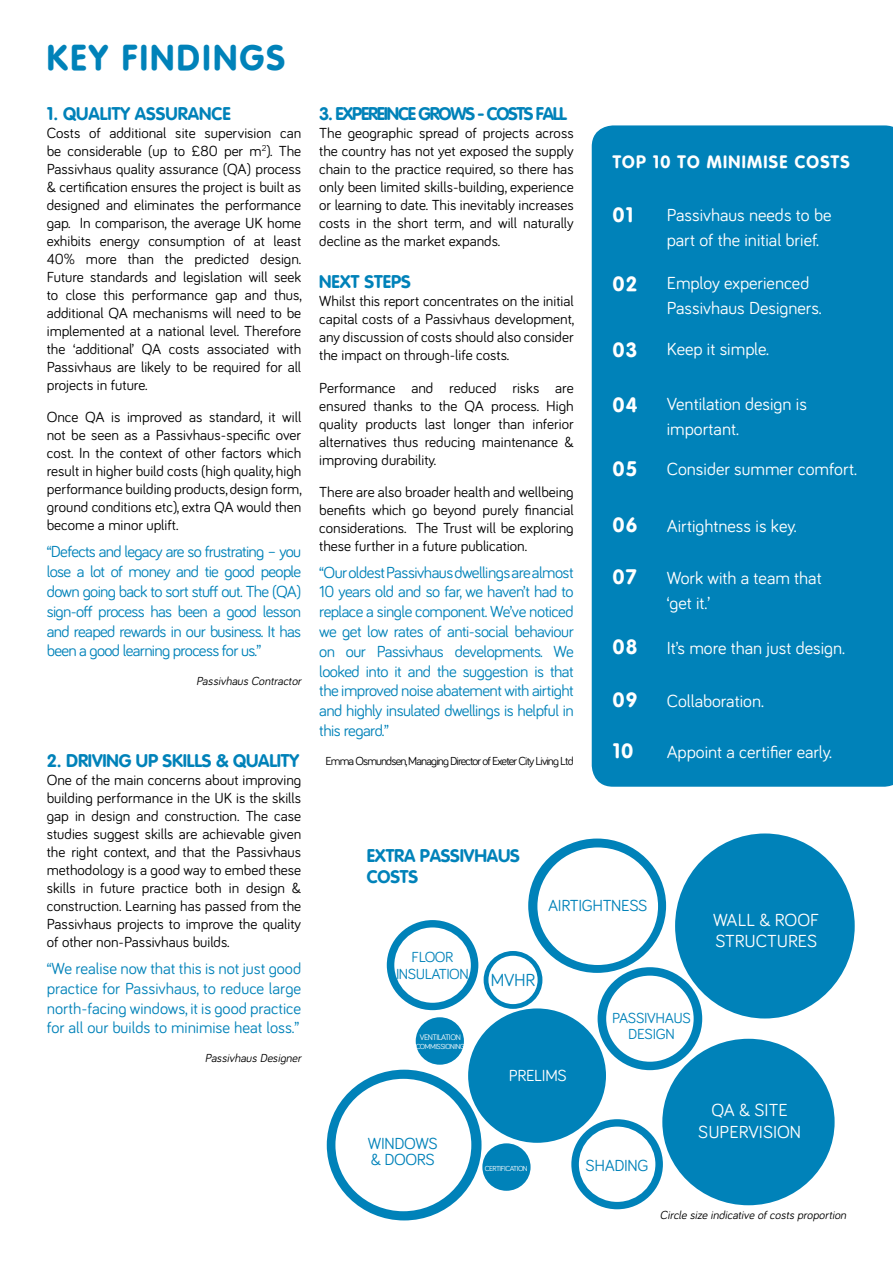
<style>
.page{position:relative;width:893px;height:1263px;background:#fff}
.page>*{position:absolute;margin:0;border:0;box-sizing:border-box;transform-origin:0 0}
.t1{font:700 36px "Vag";letter-spacing:.07em;color:#0082b9}
.t2{font:700 21px "Vag";letter-spacing:.07em;color:#fff}
.t3{font:18px/25.2px "Bariol";color:#fff}
.t4{font:18px/21px "VAG Rounded Bold";letter-spacing:-.01em;color:#0082b9}
.t5{font:18px "VAG Rounded Bold";letter-spacing:-.07em;color:#0082b9}
.t6{font:700 18px "Vag";letter-spacing:.07em;color:#fff}
.t7{font:18px "Bariol";color:#0082b9}
.t8{font:16.5px/19.8px "Bariol";letter-spacing:-.03em;color:#0082b9;text-align:justify}
.t9{font:16.5px "Bariol";letter-spacing:-.02em;color:#fff}
.t10{font:15px/18px "Bariol";color:#000;text-align:justify}
.t11{font:15px/16.5px "Bariol";letter-spacing:-.03em;color:#0082b9;text-align:center}
.t12{font:italic 12px "Bariol";color:#000}
.t13{font:12px "Bariol";letter-spacing:-.07em;color:#000}
.t14{font:8.25px "Bariol";letter-spacing:-.06em;color:#fff}
.t15{font:7.5px "Bariol";letter-spacing:-.06em;color:#fff}
.s1{color:#0082b9}
</style>
<div class="page">
<div style="left:592px;top:125px;width:301px;height:662px;background:#0082b9"></div>
<div style="left:675px;top:833px;width:180px;height:185px;background:#0082b9;border-radius:50%"></div>
<div style="left:662px;top:1039px;width:173px;height:166px;background:#0082b9;border-radius:50%"></div>
<div style="left:571px;top:1119px;width:92px;height:90px;background:#0082b9;border-radius:50%"></div>
<div style="left:579px;top:1126px;width:76px;height:76px;background:#fff;border-radius:50%"></div>
<div style="left:598px;top:967px;width:104px;height:103px;background:#0082b9;border-radius:50%"></div>
<div style="left:606px;top:976px;width:88px;height:86px;background:#fff;border-radius:50%"></div>
<div style="left:484px;top:951px;width:58px;height:58px;background:#0082b9;border-radius:50%"></div>
<div style="left:488px;top:956px;width:50px;height:48px;background:#fff;border-radius:50%"></div>
<div style="left:482px;top:1143px;width:49px;height:48px;background:#0082b9;border-radius:50%"></div>
<div style="left:528px;top:838px;width:138px;height:135px;background:#0082b9;border-radius:50%"></div>
<div style="left:537px;top:847px;width:121px;height:118px;background:#fff;border-radius:50%"></div>
<div style="left:468px;top:1008px;width:138px;height:135px;background:#0082b9;border-radius:50%"></div>
<div style="left:327px;top:1070px;width:154px;height:150px;background:#0082b9;border-radius:50%"></div>
<div style="left:335px;top:1079px;width:136px;height:132px;background:#fff;border-radius:50%"></div>
<div style="left:416px;top:1017px;width:48px;height:48px;background:#0082b9;border-radius:50%"></div>
<div style="left:387px;top:920px;width:91px;height:90px;background:#0082b9;border-radius:50%"></div>
<div style="left:394px;top:927px;width:77px;height:76px;background:#fff;border-radius:50%"></div>
<h1 class="t1" style="left:47px;top:37px;width:240px">KEY FINDINGS</h1>
<p class="t4" style="left:47px;top:103px;width:186px">1. QUALITY ASSURANCE</p>
<p class="t10" style="left:47px;top:123px;width:257px">Costs of additional site supervision can be considerable (up to £80 per m<sup>2</sup>). The Passivhaus quality assurance (QA) process &amp; certification ensures the project is built as designed and eliminates the performance gap. In comparison, the average UK home exhibits energy consumption of at least 40% more than the predicted design.<br>Future standards and legislation will seek to close this performance gap and thus, additional QA mechanisms will need to be implemented at a national level. Therefore the ‘additional’ QA costs associated with Passivhaus are likely to be required for all projects in future.</p>
<p class="t10" style="left:47px;top:407px;width:257px">Once QA is improved as standard, it will not be seen as a Passivhaus-specific over cost. In the context of other factors which result in higher build costs (high quality, high performance building products, design form, ground conditions etc), extra QA would then become a minor uplift.</p>
<p class="t8" style="left:47px;top:541px;width:256px">“Defects and legacy are so frustrating – you lose a lot of money and tie good people down going back to sort stuff out. The (QA) sign-off process has been a good lesson and reaped rewards in our business. It has been a good learning process for us.”</p>
<p class="t12" style="left:196px;top:673px;width:109px">Passivhaus Contractor</p>
<p class="t4" style="left:47px;top:750px;width:254px">2. DRIVING UP SKILLS &amp; QUALITY</p>
<p class="t10" style="left:47px;top:770px;width:256px">One of the main concerns about improving building performance in the UK is the skills gap in design and construction. The case studies suggest skills are achievable given the right context, and that the Passivhaus methodology is a good way to embed these skills in future practice both in design &amp; construction. Learning has passed from the Passivhaus projects to improve the quality of other non-Passivhaus builds.</p>
<p class="t8" style="left:47px;top:958px;width:256px">“We realise now that this is not just good practice for Passivhaus, to reduce large north-facing windows, it is good practice for all our builds to minimise heat loss.”</p>
<p class="t12" style="left:205px;top:1050px;width:101px">Passivhaus Designer</p>
<p class="t5" style="left:319px;top:103px;width:249px">3. EXPEREINCE GROWS - COSTS FALL</p>
<p class="t10" style="left:319px;top:123px;width:256px">The geographic spread of projects across the country has not yet exposed the supply chain to the practice required, so there has only been limited skills-building, experience or learning to date. This inevitably increases costs in the short term, and will naturally decline as the market expands.</p>
<p class="t4" style="left:319px;top:271px;width:93px">NEXT STEPS</p>
<p class="t10" style="left:319px;top:291px;width:257px">Whilst this report concentrates on the initial capital costs of a Passivhaus development, any discussion of costs should also consider the impact on through-life costs.</p>
<p class="t10" style="left:319px;top:378px;width:256px">Performance and reduced risks are ensured thanks to the QA process. High quality products last longer than inferior alternatives thus reducing maintenance &amp; improving durability.</p>
<p class="t10" style="left:319px;top:482px;width:256px">There are also broader health and wellbeing benefits which go beyond purely financial considerations. The Trust will be exploring these further in a future publication.</p>
<p class="t8" style="left:319px;top:561px;width:256px">“Our oldest Passivhaus dwellings are almost 10 years old and so far, we haven’t had to replace a single component. We’ve noticed we get low rates of anti-social behaviour on our Passivhaus developments. We looked into it and the suggestion is that the improved noise abatement with airtight and highly insulated dwellings is helpful in this regard.”</p>
<p class="t13" style="left:326px;top:752px;width:250px">Emma Osmundsen,Managing Director of Exeter City Living Ltd</p>
<p class="t4" style="left:367px;top:845px;width:155px">EXTRA PASSIVHAUS<br>COSTS</p>
<p class="t6" style="left:613px;top:151px;width:249px">TOP 10 TO MINIMISE COSTS<span class="s1">S</span></p>
<h2 class="t2" style="left:613px;top:203px;width:22px">01</h2>
<h2 class="t2" style="left:613px;top:272px;width:26px">02</h2>
<p class="t3" style="left:667px;top:201px;width:166px">Passivhaus needs to be part of the initial brief.</p>
<p class="t3" style="left:667px;top:269px;width:156px">Employ experienced<br>Passivhaus Designers.</p>
<h2 class="t2" style="left:613px;top:338px;width:26px">03</h2>
<p class="t3" style="left:667px;top:335px;width:104px">Keep it simple.</p>
<p class="t3" style="left:667px;top:390px;width:142px">Ventilation design is important.</p>
<h2 class="t2" style="left:613px;top:393px;width:26px">04</h2>
<h2 class="t2" style="left:613px;top:457px;width:26px">05</h2>
<p class="t3" style="left:667px;top:456px;width:192px">Consider summer comfort.</p>
<h2 class="t2" style="left:613px;top:513px;width:26px">06</h2>
<p class="t3" style="left:667px;top:513px;width:131px">Airtightness is key.</p>
<h2 class="t2" style="left:613px;top:565px;width:25px">07</h2>
<p class="t3" style="left:667px;top:564px;width:157px">Work with a team that ‘get it.’</p>
<h2 class="t2" style="left:613px;top:634px;width:26px">08</h2>
<p class="t3" style="left:667px;top:634px;width:180px">It’s more than just design.</p>
<h2 class="t2" style="left:613px;top:687px;width:26px">09</h2>
<p class="t3" style="left:667px;top:687px;width:99px">Collaboration.</p>
<h2 class="t2" style="left:613px;top:738px;width:22px">10</h2>
<p class="t3" style="left:667px;top:738px;width:167px">Appoint a certifier early.</p>
<p class="t11" style="left:396px;top:948px;width:74px">FLOOR<br>INSULATION</p>
<p class="t14" style="left:420px;top:1031px;width:43px">VENTILATION</p>
<p class="t15" style="left:416px;top:1041px;width:51px">COMMISSIONING</p>
<p class="t8" style="left:368px;top:1134px;width:71px;line-height:16.5px">WINDOWS &amp; DOORS</p>
<p class="t8" style="left:548px;top:895px;width:101px">AIRTIGHTNESS</p>
<p class="t7" style="left:491px;top:968px;width:46px">MVHR</p>
<p class="t11" style="left:612px;top:1009px;width:80px">PASSIVHAUS<br>DESIGN</p>
<p class="t3" style="left:713px;top:908px;width:108px;line-height:21.6px">WALL &amp; ROOF<br>STRUCTURES</p>
<p class="t9" style="left:509px;top:1064px;width:60px">PRELIMS</p>
<p class="t15" style="left:485px;top:1164px;width:44px">CERTIFICATION</p>
<p class="t8" style="left:585px;top:1154px;width:64px">SHADING</p>
<p class="t3" style="left:698px;top:1099px;width:104px;line-height:21.6px;text-align:center">QA &amp; SITE<br>SUPERVISION</p>
<p class="t12" style="left:660px;top:1207px;width:190px">Circle size indicative ofcosts proportion</p>
</div>
